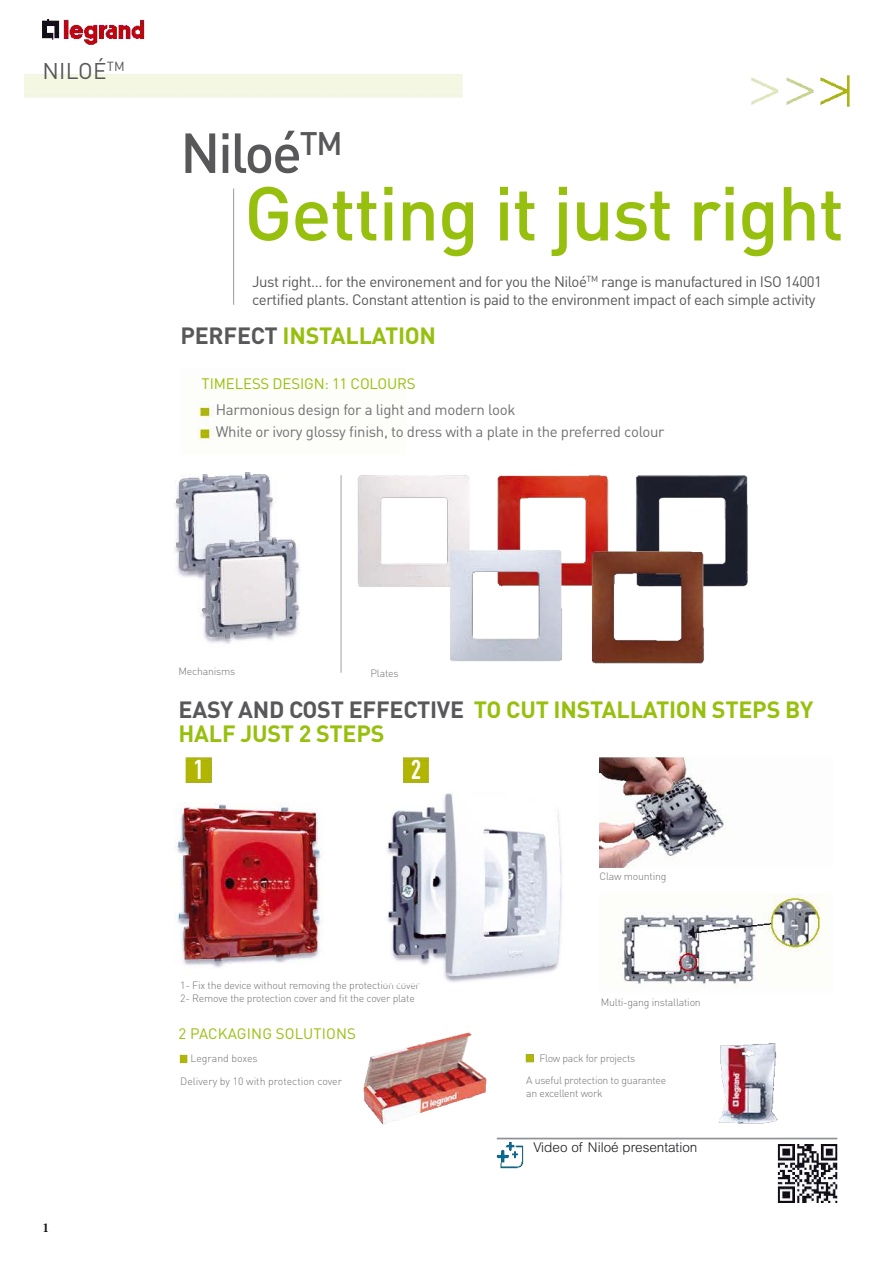
<style>
.page{position:relative;width:893px;height:1263px;background:#fff}
.page>*{position:absolute;margin:0;border:0;box-sizing:border-box;transform-origin:0 0}
.t1{font:500 75px "DIN Pro";letter-spacing:-.02em;color:#97bf0d}
.t2{font:500 55.5px "DIN Pro";letter-spacing:-.04em;color:#58585a}
.t3{font:26.85px "DIN Engschrift";color:#fff}
.t4{font:700 23.25px/24px "DIN Pro";letter-spacing:-.01em;color:#97bf0d}
.t5{font:22.5px "DIN Pro";letter-spacing:.01em;color:#58585a}
.t6{font:15px/18px "DIN Pro";letter-spacing:-.03em;color:#58585a}
.t7{font:15px/22.2px "DIN Pro";letter-spacing:-.02em;color:#707172}
.t8{font:15px "DIN Pro";letter-spacing:-.01em;color:#97bf0d}
.t9{font:15px "DIN Pro";letter-spacing:.01em;color:#97bf0d}
.t10{font:300 13.5px "Arial";color:#1a171c}
.t11{font:700 13.5px "Minion Pro";color:#1a171c}
.t12{font:300 10.5px/13.5px "DIN Pro";letter-spacing:-.02em;color:#707172}
.t13{font:300 10.5px/22px "DIN Pro";color:#707172}
.s1{color:#58585a}
</style>
<div class="page">
<img style="left:25px;top:19px;width:825px;height:1183px">
<img style="left:317px;top:757px;width:265px;height:266px">
<img style="left:384px;top:981px;width:36px;height:2px">
<h3 class="t5" style="left:43px;top:55px;width:84px">NILOÉ<sup>TM</sup></h3>
<h2 class="t2" style="left:180px;top:115px;width:164px">Niloé<sup>TM</sup></h2>
<h1 class="t1" style="left:244px;top:162px;width:602px">Getting it just right</h1>
<h3 class="t6" style="left:252px;top:272px;width:571px">Just right… for the environement and for you the Niloé<sup>TM</sup> range is manufactured in ISO 14001 certified plants. Constant attention is paid to the environment impact of each simple activity</h3>
<h3 class="t4" style="left:180px;top:322px;width:257px"><span class="s1">PERFECT</span> INSTALLATION</h3>
<h3 class="t8" style="left:202px;top:373px;width:216px">TIMELESS DESIGN: 11 COLOURS</h3>
<h3 class="t7" style="left:216px;top:398px;width:450px">Harmonious design for a light and modern look<br>White or ivory glossy finish, to dress with a plate in the preferred colour</h3>
<p class="t11" style="left:43px;top:1218px;width:8px">1</p>
<p class="t12" style="left:178px;top:664px;width:58px">Mechanisms</p>
<p class="t12" style="left:371px;top:666px;width:30px">Plates</p>
<h3 class="t4" style="left:179px;top:696px;width:636px"><span class="s1">EASY AND COST EFFECTIVE</span> TO CUT INSTALLATION STEPS BY<br>HALF JUST 2 STEPS</h3>
<h3 class="t3" style="left:194px;top:754px;width:11px">1</h3>
<h3 class="t3" style="left:411px;top:754px;width:11px">2</h3>
<p class="t12" style="left:180px;top:978px;width:241px">1- Fix the device without removing the protection cover<br>2- Remove the protection cover and fit the cover plate</p>
<h3 class="t9" style="left:178px;top:1023px;width:179px">2 PACKAGING SOLUTIONS</h3>
<p class="t12" style="left:600px;top:869px;width:68px">Claw mounting</p>
<p class="t12" style="left:601px;top:995px;width:102px">Multi-gang installation</p>
<p class="t13" style="left:180px;top:1047px;width:163px;text-indent:10px">Legrand boxes<br>Delivery by 10 with protection cover</p>
<p class="t12" style="left:526px;top:1046px;width:141px;line-height:22px;text-indent:13px">Flow pack for projects<br>A useful protection to guarantee</p>
<p class="t12" style="left:526px;top:1086px;width:78px">an excellent work</p>
<p class="t10" style="left:533px;top:1140px;width:165px">Video of Niloé presentation</p>
</div>
